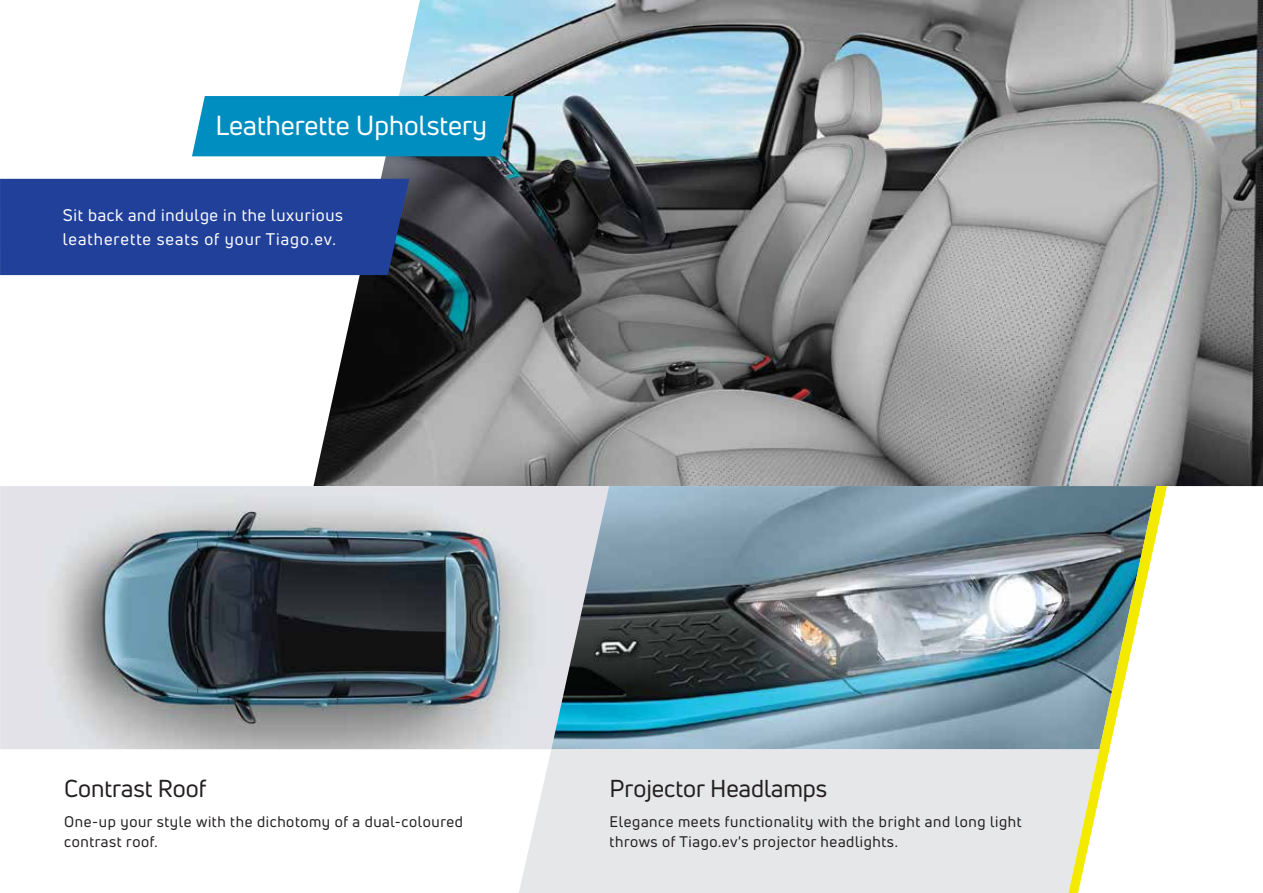
<style>
.page{position:relative;width:1263px;height:893px;background:#fff}
.page>*{position:absolute;margin:0;border:0;box-sizing:border-box;transform-origin:0 0}
.t1{font:27px "Uni Neue";color:#fff}
.t2{font:24px "Uni Neue";color:#231f20}
.t3{font:16.5px/24px "Uni Neue";letter-spacing:.04em;color:#fff}
.t4{font:15px/20.1px "Uni Neue";letter-spacing:.04em;color:#231f20}
</style>
<div class="page">
<img style="left:313px;top:0;width:950px;height:486px">
<div style="left:192px;top:96px;width:321px;height:60px;background:#008ec0"></div>
<div style="left:0;top:179px;width:409px;height:96px;background:#21409a"></div>
<img style="left:0;top:486px;width:551px;height:263px">
<img style="left:551px;top:486px;width:517px;height:263px">
<div style="left:519px;top:749px;width:549px;height:144px;background:#e6e7e8"></div>
<svg style="left:1068px;top:486px;width:99px;height:407px"></svg>
<h1 class="t1" style="left:215px;top:108px;width:273px">Leatherette Upholstery</h1>
<p class="t3" style="left:63px;top:203px;width:282px">Sit back and indulge in the luxurious leatherette seats of your Tiago.ev.</p>
<h2 class="t2" style="left:64px;top:773px;width:144px">Contrast Roof</h2>
<p class="t4" style="left:64px;top:811px;width:400px">One-up your style with the dichotomy of a dual-coloured contrast roof.</p>
<h2 class="t2" style="left:610px;top:773px;width:219px">Projector Headlamps</h2>
<p class="t4" style="left:610px;top:811px;width:413px">Elegance meets functionality with the bright and long light throws of Tiago.ev's projector headlights.</p>
</div>
